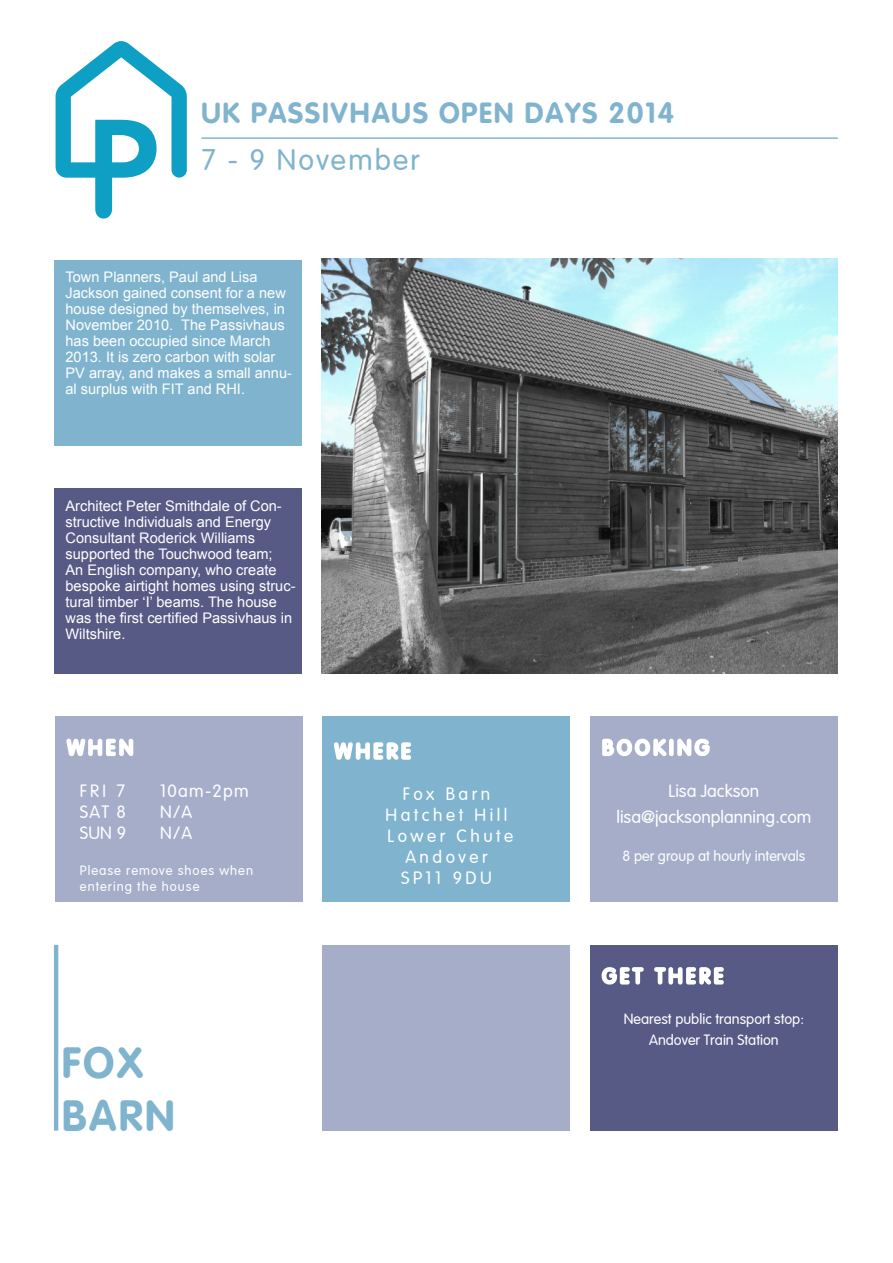
<style>
.page{position:relative;width:893px;height:1263px;background:#fff}
.page>*{position:absolute;margin:0;border:0;box-sizing:border-box;transform-origin:0 0}
.t1{font:700 43.65px/52.5px "Vag Rounded";letter-spacing:.075em;color:#80b4ce}
.t2{font:700 29.1px "Vag Rounded";letter-spacing:.075em;color:#80b4ce}
.t3{font:300 29.1px "VAG Rounded";letter-spacing:.075em;color:#80b4ce}
.t4{font:300 17.55px/21px "VAG Rounded";letter-spacing:.2em;color:#fff;text-align:center}
.t5{font:300 17.55px/26.2px "VAG Rounded";color:#fff;text-align:center}
.t6{font:300 17.55px "VAG Rounded";letter-spacing:.075em;color:#fff}
.t7{font:14.55px/16px "Arial";color:#fff}
.t8{font:300 14.55px/20.4px "VAG Rounded";color:#fff;text-align:center}
.t9{font:300 13.05px/15.8px "VAG Rounded";letter-spacing:.075em;color:#fff}
</style>
<div class="page">
<svg style="left:56px;top:41px;width:131px;height:178px"></svg>
<hr style="left:201px;top:137px;width:636px;height:2px;background:#80b4ce">
<div style="left:54px;top:260px;width:248px;height:185px;background:#80b4ce"></div>
<div style="left:588px;top:257px;width:252px;height:191px;border:4px solid #fff"></div>
<div style="left:54px;top:488px;width:248px;height:186px;background:#585a86"></div>
<div style="left:322px;top:945px;width:247px;height:186px;background:#a5adc9"></div>
<div style="left:322px;top:716px;width:248px;height:186px;background:#80b4ce"></div>
<svg style="left:333px;top:742px;width:78px;height:18px"></svg>
<div style="left:590px;top:945px;width:247px;height:186px;background:#585a86"></div>
<hr style="left:54px;top:945px;width:4px;height:186px;background:#80b4ce">
<div style="left:590px;top:716px;width:247px;height:186px;background:#a5adc9"></div>
<svg style="left:602px;top:738px;width:108px;height:19px"></svg>
<svg style="left:601px;top:967px;width:123px;height:18px"></svg>
<img style="left:322px;top:259px;width:515px;height:415px">
<div style="left:55px;top:716px;width:248px;height:186px;background:#a5adc9"></div>
<svg style="left:66px;top:738px;width:68px;height:19px"></svg>
<h2 class="t2" style="left:201px;top:96px;width:474px">UK PASSIVHAUS OPEN DAYS 2014</h2>
<h2 class="t3" style="left:201px;top:148px;width:220px">7 - 9 November</h2>
<p class="t7" style="left:66px;top:270px;width:228px">Town Planners, Paul and Lisa<br>Jackson gained consent for a new house designed by themselves, in<br>November 2010. The Passivhaus has been occupied since March<br>2013. It is zero carbon with solar<br>PV array, and makes a small annu&shy;al surplus with FIT and RHI.</p>
<p class="t7" style="left:66px;top:499px;width:231px">Architect Peter Smithdale of Con&shy;structive Individuals and Energy<br>Consultant Roderick Williams supported the Touchwood team;<br>An English company, who create bespoke airtight homes using struc&shy;tural timber ‘I’ beams. The house was the first certified Passivhaus in<br>Wiltshire.</p>
<p class="t6" style="left:80px;top:783px;width:47px">FRI 7</p>
<p class="t6" style="left:160px;top:783px;width:90px">10am-2pm</p>
<p class="t6" style="left:80px;top:804px;width:47px">SAT 8</p>
<p class="t6" style="left:160px;top:804px;width:34px">N/A</p>
<p class="t6" style="left:80px;top:825px;width:48px">SUN 9</p>
<p class="t6" style="left:160px;top:825px;width:34px">N/A</p>
<p class="t9" style="left:80px;top:864px;width:175px">Please remove shoes when entering the house</p>
<h1 class="t1" style="left:62px;top:1037px;width:113px">FOX<br>BARN</h1>
<p class="t4" style="left:385px;top:785px;width:129px">Fox Barn<br>Hatchet Hill<br>Lower Chute<br>Andover<br>SP11 9DU</p>
<p class="t5" style="left:616px;top:779px;width:196px">Lisa Jackson lisa@jacksonplanning.com</p>
<p class="t8" style="left:622px;top:847px;width:184px">8 per group at hourly intervals</p>
<p class="t8" style="left:624px;top:1010px;width:182px">Nearest public transport stop:<br>Andover Train Station</p>
</div>
